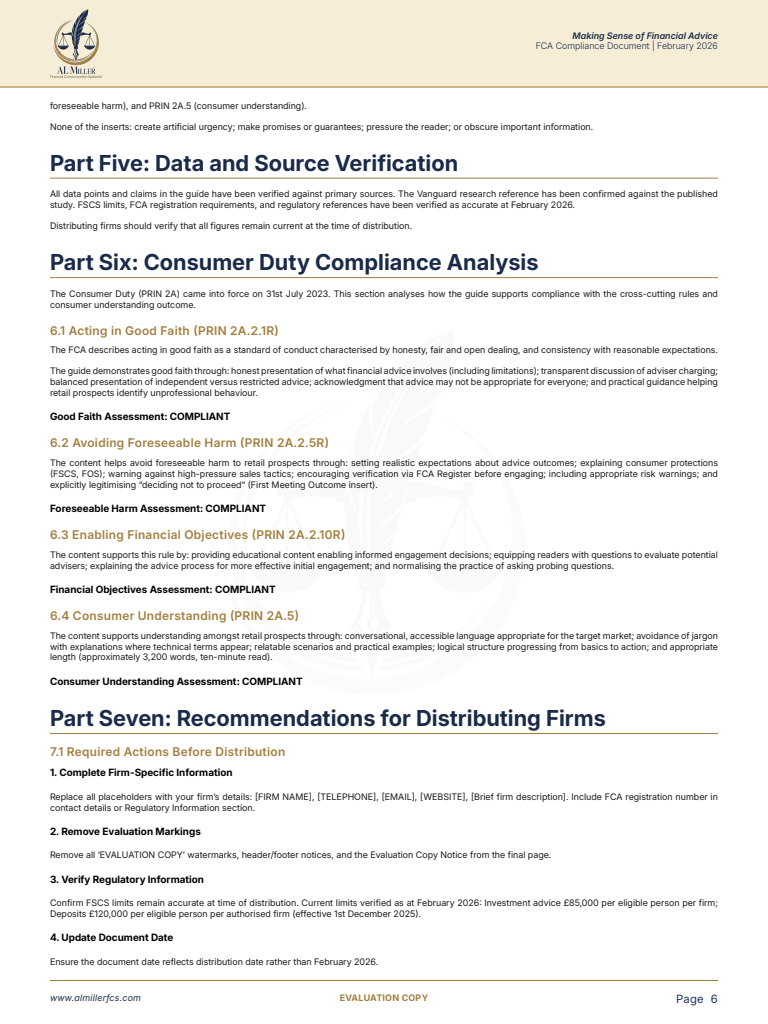
<style>
.page{position:relative;width:768px;height:1024px;background:#fff}
.page>*{position:absolute;margin:0;border:0;box-sizing:border-box;transform-origin:0 0}
.Section_Heading{font:700 22px "Inter 18 pt";color:#1a2b4a}
.Subheading{font:600 12px "Inter 18 pt";letter-spacing:.025em;color:#a27f40}
.t1{font:11.45px "Inter 18 pt";color:#1b365d}
.Body_-_Text_Bold{font:700 10px "Inter 18 pt";color:#000}
.Body_Text{font:9px/10.8px "Inter 18 pt";color:#1a1a1a}
.t2{font:300 9px "Inter 18 pt";color:#1a2b4a}
.t3{font:italic 600 9px "Inter 18 pt";color:#1a2b4a}
.t4{font:italic 9px "Inter 18 pt";letter-spacing:.025em;color:#1a2b4a}
.t5{font:700 9px "Inter 18 pt";letter-spacing:.025em;color:#a27f40}
</style>
<div class="page">
<hr style="left:50px;top:178px;width:668px;height:1px;background:#a27f40">
<hr style="left:50px;top:277px;width:668px;height:1px;background:#a27f40">
<hr style="left:50px;top:733px;width:668px;height:1px;background:#a27f40">
<div style="left:0;top:0;width:768px;height:88px;background:#f5edd6"></div>
<img style="left:50px;top:9px;width:52px;height:69px">
<hr style="left:50px;top:980px;width:668px;height:1px;background:#a27f40">
<hr style="left:0;top:86px;width:768px;height:2px;background:#a27f40">
<p class="t3" style="left:573px;top:29px;width:147px">Making Sense of Financial Advice</p>
<p class="t2" style="left:536px;top:39px;width:184px">FCA Compliance Document | February 2026</p>
<p class="Body_Text" style="left:50px;top:100px;width:259px">foreseeable harm), and PRIN 2A.5 (consumer understanding).</p>
<p class="Body_Text" style="left:50px;top:121px;width:545px">None of the inserts: create artificial urgency; make promises or guarantees; pressure the reader; or obscure important information.</p>
<p class="Section_Heading" style="left:50px;top:146px;width:410px">Part Five: Data and Source Verification</p>
<p class="Body_Text" style="left:50px;top:188px;width:670px">All data points and claims in the guide have been verified against primary sources. The Vanguard research reference has been confirmed against the published study. FSCS limits, FCA registration requirements, and regulatory references have been verified as accurate at February 2026.</p>
<p class="Body_Text" style="left:50px;top:220px;width:364px">Distributing firms should verify that all figures remain current at the time of distribution.</p>
<p class="Section_Heading" style="left:50px;top:246px;width:490px">Part Six: Consumer Duty Compliance Analysis</p>
<p class="Body_Text" style="left:50px;top:288px;width:670px">The Consumer Duty (PRIN 2A) came into force on 31st July 2023. This section analyses how the guide supports compliance with the cross-cutting rules and consumer understanding outcome.</p>
<p class="Subheading" style="left:50px;top:321px;width:230px">6.1 Acting in Good Faith (PRIN 2A.2.1R)</p>
<p class="Body_Text" style="left:50px;top:344px;width:669px">The FCA describes acting in good faith as a standard of conduct characterised by honesty, fair and open dealing, and consistency with reasonable expectations.</p>
<p class="Body_Text" style="left:50px;top:365px;width:670px;text-align:justify">The guide demonstrates good faith through: honest presentation of what financial advice involves (including limitations); transparent discussion of adviser charging; balanced presentation of independent versus restricted advice; acknowledgment that advice may not be appropriate for everyone; and practical guidance helping retail prospects identify unprofessional behaviour.</p>
<p class="Body_-_Text_Bold" style="left:50px;top:409px;width:182px">Good Faith Assessment: COMPLIANT</p>
<p class="Subheading" style="left:50px;top:434px;width:281px">6.2 Avoiding Foreseeable Harm (PRIN 2A.2.5R)</p>
<p class="Body_Text" style="left:50px;top:457px;width:670px;text-align:justify">The content helps avoid foreseeable harm to retail prospects through: setting realistic expectations about advice outcomes; explaining consumer protections (FSCS, FOS); warning against high-pressure sales tactics; encouraging verification via FCA Register before engaging; including appropriate risk warnings; and explicitly legitimising “deciding not to proceed“ (First Meeting Outcome insert).</p>
<p class="Body_-_Text_Bold" style="left:50px;top:501px;width:218px">Foreseeable Harm Assessment: COMPLIANT</p>
<p class="Subheading" style="left:50px;top:526px;width:297px">6.3 Enabling Financial Objectives (PRIN 2A.2.10R)</p>
<p class="Body_Text" style="left:50px;top:549px;width:670px">The content supports this rule by: providing educational content enabling informed engagement decisions; equipping readers with questions to evaluate potential advisers; explaining the advice process for more effective initial engagement; and normalising the practice of asking probing questions.</p>
<p class="Body_-_Text_Bold" style="left:50px;top:582px;width:227px">Financial Objectives Assessment: COMPLIANT</p>
<p class="Subheading" style="left:50px;top:607px;width:251px">6.4 Consumer Understanding (PRIN 2A.5)</p>
<p class="Body_Text" style="left:50px;top:630px;width:670px;text-align:justify">The content supports understanding amongst retail prospects through: conversational, accessible language appropriate for the target market; avoidance of jargon with explanations where technical terms appear; relatable scenarios and practical examples; logical structure progressing from basics to action; and appropriate length (approximately 3,200 words, ten-minute read).</p>
<p class="Body_-_Text_Bold" style="left:50px;top:674px;width:254px">Consumer Understanding Assessment: COMPLIANT</p>
<p class="Section_Heading" style="left:50px;top:701px;width:557px">Part Seven: Recommendations for Distributing Firms</p>
<p class="Subheading" style="left:50px;top:743px;width:237px">7.1 Required Actions Before Distribution</p>
<p class="Body_-_Text_Bold" style="left:50px;top:765px;width:184px">1. Complete Firm-Specific Information</p>
<p class="Body_Text" style="left:50px;top:791px;width:669px">Replace all placeholders with your firm’s details: [FIRM NAME], [TELEPHONE], [EMAIL], [WEBSITE], [Brief firm description]. Include FCA registration number in contact details or Regulatory Information section.</p>
<p class="Body_-_Text_Bold" style="left:50px;top:824px;width:152px">2. Remove Evaluation Markings</p>
<p class="Body_Text" style="left:50px;top:849px;width:503px">Remove all ‘EVALUATION COPY’ watermarks, header/footer notices, and the Evaluation Copy Notice from the final page.</p>
<p class="Body_-_Text_Bold" style="left:50px;top:872px;width:155px">3. Verify Regulatory Information</p>
<p class="Body_Text" style="left:50px;top:897px;width:669px">Confirm FSCS limits remain accurate at time of distribution. Current limits verified as at February 2026: Investment advice £85,000 per eligible person per firm;<br>Deposits £120,000 per eligible person per authorised firm (effective 1st December 2025).</p>
<p class="Body_-_Text_Bold" style="left:50px;top:930px;width:125px">4. Update Document Date</p>
<p class="Body_Text" style="left:50px;top:956px;width:330px">Ensure the document date reflects distribution date rather than February 2026.</p>
<p class="t4" style="left:50px;top:991px;width:93px">www.almillerfcs.com</p>
<p class="t5" style="left:340px;top:991px;width:90px">EVALUATION COPY</p>
<p class="t1" style="left:676px;top:990px;width:43px">Page 6</p>
</div>
